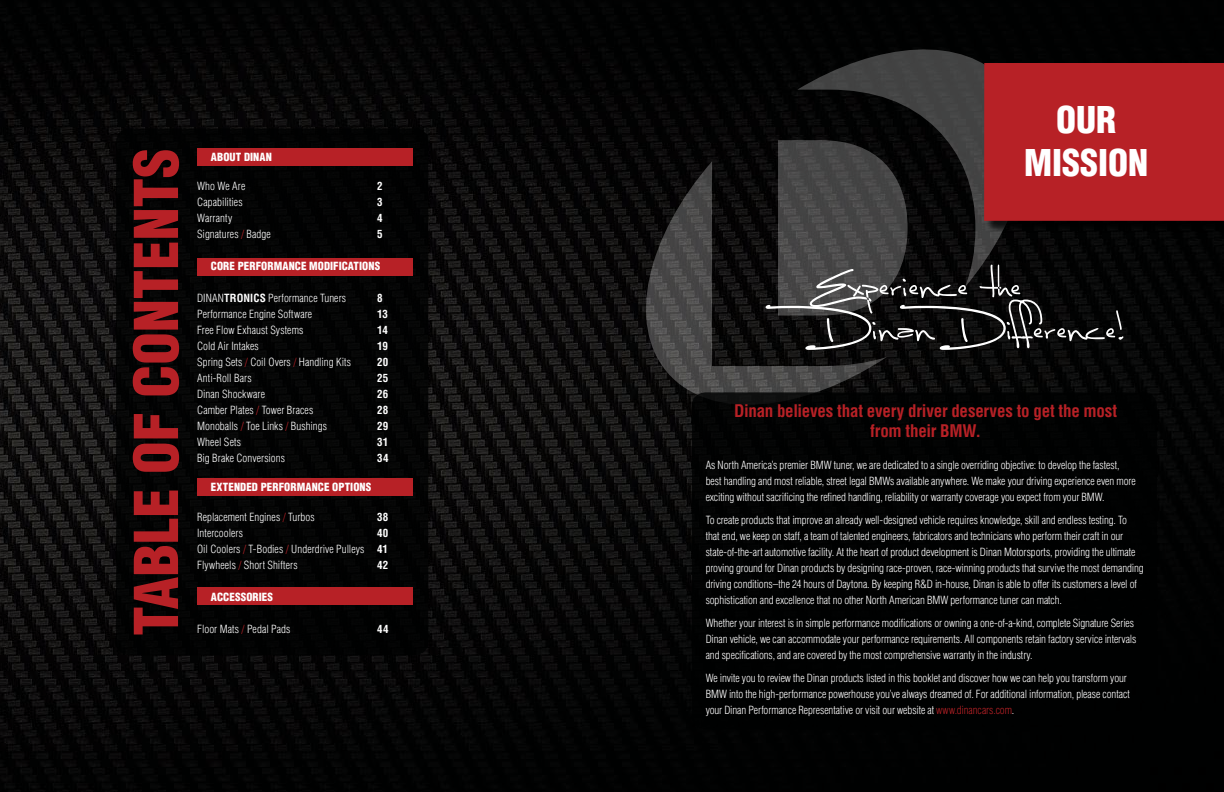
<style>
.page{position:relative;width:1224px;height:792px;background:#fff}
.page>*{position:absolute;margin:0;border:0;box-sizing:border-box;transform-origin:0 0}
.t1{font:900 condensed 59px "Helvetica LT Std";color:#b72126}
.t2{font:900 condensed 36px/43.2px "Helvetica LT Std";color:#fff;text-align:center}
.t3{font:700 condensed 17px/20.4px "Helvetica LT Std";letter-spacing:-.015em;color:#b72126;text-align:center}
.t4{font:300 condensed 11px/16px "Helvetica LT Std";letter-spacing:-.005em;color:#fff}
.t5{font:900 condensed 11px "Helvetica LT Std";letter-spacing:.005em;color:#fff}
.t6{font:700 condensed 11px "Helvetica LT Std";letter-spacing:.02em;color:#fff}
.t7{font:300 condensed 11px "Helvetica LT Std";letter-spacing:.015em;color:#fff}
.s1{color:#b72126}
.s2{font-weight:700}
</style>
<div class="page">
<img style="left:0;top:0;width:1224px;height:792px">
<svg style="left:646px;top:49px;width:380px;height:356px;background:#212121"></svg>
<div style="left:692px;top:392px;width:465px;height:337px;background:#000101;border-radius:14px"></div>
<div style="left:116px;top:128px;width:312px;height:527px;background:#000101;border-radius:14px"></div>
<div style="left:197px;top:148px;width:216px;height:18px;background:#b72126"></div>
<div style="left:197px;top:479px;width:215px;height:17px;background:#b72126"></div>
<div style="left:197px;top:588px;width:216px;height:17px;background:#b72126"></div>
<div style="left:197px;top:258px;width:216px;height:17px;background:#b72126"></div>
<div style="left:986px;top:64px;width:238px;height:169px;background:#000"></div>
<div style="left:984px;top:63px;width:240px;height:158px;background:#b72126"></div>
<svg style="left:766px;top:265px;width:358px;height:85px;background:#2a2a2a"></svg>
<h1 class="t1" style="left:119px;top:636px;width:489px;rotate:-90deg">TABLE OF CONTENTS</h1>
<p class="t5" style="left:211px;top:150px;width:63px">ABOUT DINAN</p>
<p class="t4" style="left:197px;top:178px;width:50px">Who We Are</p>
<p class="t6" style="left:377px;top:179px;width:7px">2</p>
<p class="t4" style="left:197px;top:194px;width:47px">Capabilities</p>
<p class="t6" style="left:377px;top:195px;width:7px">3</p>
<p class="t4" style="left:197px;top:210px;width:37px">Warranty</p>
<p class="t6" style="left:377px;top:211px;width:7px">4</p>
<p class="t4" style="left:197px;top:226px;width:75px">Signatures <span class="s1">/</span> Badge</p>
<p class="t6" style="left:377px;top:227px;width:7px">5</p>
<p class="t5" style="left:211px;top:259px;width:171px">CORE PERFORMANCE MODIFICATIONS</p>
<p class="t4" style="left:197px;top:290px;width:151px">DINAN<span class="s2">TRONICS</span> Performance Tuners</p>
<p class="t6" style="left:377px;top:291px;width:7px">8</p>
<p class="t4" style="left:197px;top:306px;width:117px">Performance Engine Software</p>
<p class="t6" style="left:377px;top:307px;width:12px">13</p>
<p class="t4" style="left:197px;top:322px;width:108px">Free Flow Exhaust Systems</p>
<p class="t6" style="left:377px;top:323px;width:12px">14</p>
<p class="t4" style="left:197px;top:338px;width:63px">Cold Air Intakes</p>
<p class="t6" style="left:377px;top:339px;width:12px">19</p>
<p class="t4" style="left:197px;top:354px;width:155px">Spring Sets <span class="s1">/</span> Coil Overs <span class="s1">/</span> Handling Kits</p>
<p class="t6" style="left:377px;top:355px;width:13px">20</p>
<p class="t4" style="left:197px;top:370px;width:56px">Anti-Roll Bars</p>
<p class="t6" style="left:377px;top:371px;width:13px">25</p>
<p class="t4" style="left:197px;top:386px;width:69px">Dinan Shockware</p>
<p class="t6" style="left:377px;top:387px;width:13px">26</p>
<p class="t4" style="left:197px;top:402px;width:118px">Camber Plates <span class="s1">/</span> Tower Braces</p>
<p class="t6" style="left:377px;top:403px;width:13px">28</p>
<p class="t4" style="left:197px;top:418px;width:131px">Monoballs <span class="s1">/</span> Toe Links <span class="s1">/</span> Bushings</p>
<p class="t6" style="left:377px;top:419px;width:13px">29</p>
<p class="t7" style="left:197px;top:435px;width:45px">Wheel Sets</p>
<p class="t6" style="left:377px;top:435px;width:13px">31</p>
<p class="t4" style="left:197px;top:450px;width:89px">Big Brake Conversions</p>
<p class="t6" style="left:377px;top:451px;width:13px">34</p>
<p class="t5" style="left:211px;top:480px;width:162px">EXTENDED PERFORMANCE OPTIONS</p>
<p class="t4" style="left:197px;top:509px;width:119px">Replacement Engines <span class="s1">/</span> Turbos</p>
<p class="t6" style="left:377px;top:510px;width:13px">38</p>
<p class="t4" style="left:197px;top:525px;width:47px">Intercoolers</p>
<p class="t4" style="left:197px;top:525px;width:193px;text-align:justify;text-indent:180px"><span class="s2">40<br></span>Oil Coolers <span class="s1">/</span> T-Bodies <span class="s1">/</span> Underdrive Pulleys <span class="s2">41<br></span>Flywheels <span class="s1">/</span> Short Shifters</p>
<p class="t6" style="left:377px;top:558px;width:13px">42</p>
<p class="t5" style="left:211px;top:590px;width:64px">ACCESSORIES</p>
<p class="t4" style="left:197px;top:621px;width:95px">Floor Mats <span class="s1">/</span> Pedal Pads</p>
<p class="t6" style="left:377px;top:622px;width:13px">44</p>
<h2 class="t2" style="left:1024px;top:98px;width:126px">OUR<br>MISSION</h2>
<h3 class="t3" style="left:734px;top:400px;width:385px">Dinan believes that every driver deserves to get the most from their BMW.</h3>
<p class="t4" style="left:706px;top:457px;width:432px">As North America’s premier BMW tuner, we are dedicated to a single overriding objective: to develop the fastest, best handling and most reliable, street legal BMWs available anywhere. We make your driving experience even more exciting without sacrificing the refined handling, reliability or warranty coverage you expect from your BMW.</p>
<p class="t4" style="left:706px;top:512px;width:439px">To create products that improve an already well-designed vehicle requires knowledge, skill and endless testing. To that end, we keep on staff, a team of talented engineers, fabricators and technicians who perform their craft in our state-of-the-art automotive facility. At the heart of product development is Dinan Motorsports, providing the ultimate proving ground for Dinan products by designing race-proven, race-winning products that survive the most demanding driving conditions–the 24 hours of Daytona. By keeping R&amp;D in-house, Dinan is able to offer its customers a level of sophistication and excellence that no other North American BMW performance tuner can match.</p>
<p class="t4" style="left:706px;top:615px;width:432px">Whether your interest is in simple performance modifications or owning a one-of-a-kind, complete Signature Series<br>Dinan vehicle, we can accommodate your performance requirements. All components retain factory service intervals and specifications, and are covered by the most comprehensive warranty in the industry.</p>
<p class="t4" style="left:706px;top:670px;width:426px">We invite you to review the Dinan products listed in this booklet and discover how we can help you transform your<br>BMW into the high-performance powerhouse you’ve always dreamed of. For additional information, please contact your Dinan Performance Representative or visit our website at <span class="s1">www.dinancars.com</span>.</p>
</div>
